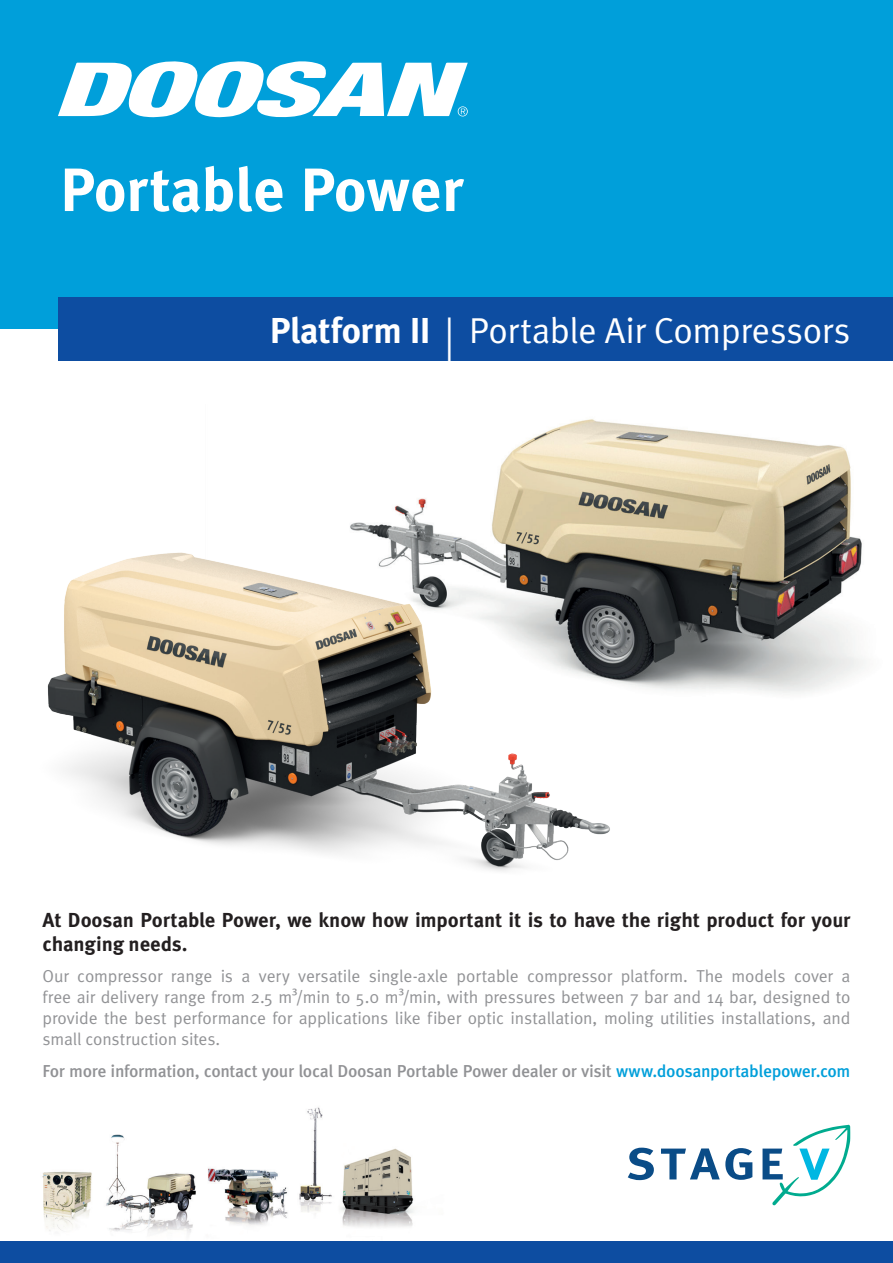
<style>
.page{position:relative;width:893px;height:1263px;background:#fff}
.page>*{position:absolute;margin:0;border:0;box-sizing:border-box;transform-origin:0 0}
.t1{font:36px "Meta Normal C";letter-spacing:-.015em;color:#fff}
.t2{font:700 20.25px/24.3px "Meta Pro";letter-spacing:-.01em;color:#231f20}
.t3{font:17.25px/21px "Meta Normal C";letter-spacing:-.01em;color:#919295;text-align:justify}
.t4{font:500 17.25px "Meta Pro";letter-spacing:-.025em;color:#919295}
.s1{font-family:"Meta Bold C"}
.s2{font-family:"Myriad Pro";font-size:54px}
.s3{font-family:"Myriad Pro"}
.s4{color:#009fda}
</style>
<div class="page">
<div style="left:0;top:0;width:893px;height:328px;background:#009fda"></div>
<div style="left:58px;top:297px;width:835px;height:63px;background:#0d4da1"></div>
<div style="left:0;top:1242px;width:893px;height:21px;background:#0d4da1"></div>
<svg style="left:628px;top:1147px;width:26px;height:33px"></svg>
<svg style="left:661px;top:1148px;width:91px;height:32px"></svg>
<svg style="left:762px;top:1125px;width:88px;height:80px"></svg>
<img style="left:42px;top:1107px;width:372px;height:126px">
<svg style="left:65px;top:166px;width:168px;height:47px"></svg>
<svg style="left:239px;top:166px;width:43px;height:46px"></svg>
<svg style="left:305px;top:169px;width:134px;height:43px"></svg>
<svg style="left:445px;top:179px;width:19px;height:32px"></svg>
<svg style="left:58px;top:61px;width:410px;height:56px"></svg>
<img style="left:499px;top:419px;width:366px;height:274px">
<img style="left:47px;top:479px;width:597px;height:392px">
<h1 class="t1" style="left:270px;top:310px;width:582px"><span class="s1">Platform II</span> <span class="s2">|</span> Portable Air Compressors</h1>
<p class="t2" style="left:43px;top:906px;width:809px">At Doosan Portable Power, we know how important it is to have the right product for your changing needs.</p>
<p class="t3" style="left:43px;top:966px;width:809px">Our compressor range is a very versatile single-axle portable compressor platform. The models cover a free air delivery range from 2.5 m<span class="s3">³</span>/min to 5.0 m<span class="s3">³</span>/min, with pressures between 7 bar and 14 bar, designed to provide the best performance for applications like fiber optic installation, moling utilities installations, and small construction sites.</p>
<p class="t4" style="left:43px;top:1060px;width:809px">For more information, contact your local Doosan Portable Power dealer or visit <span class="s4">www.doosanportablepower.com</span></p>
</div>
